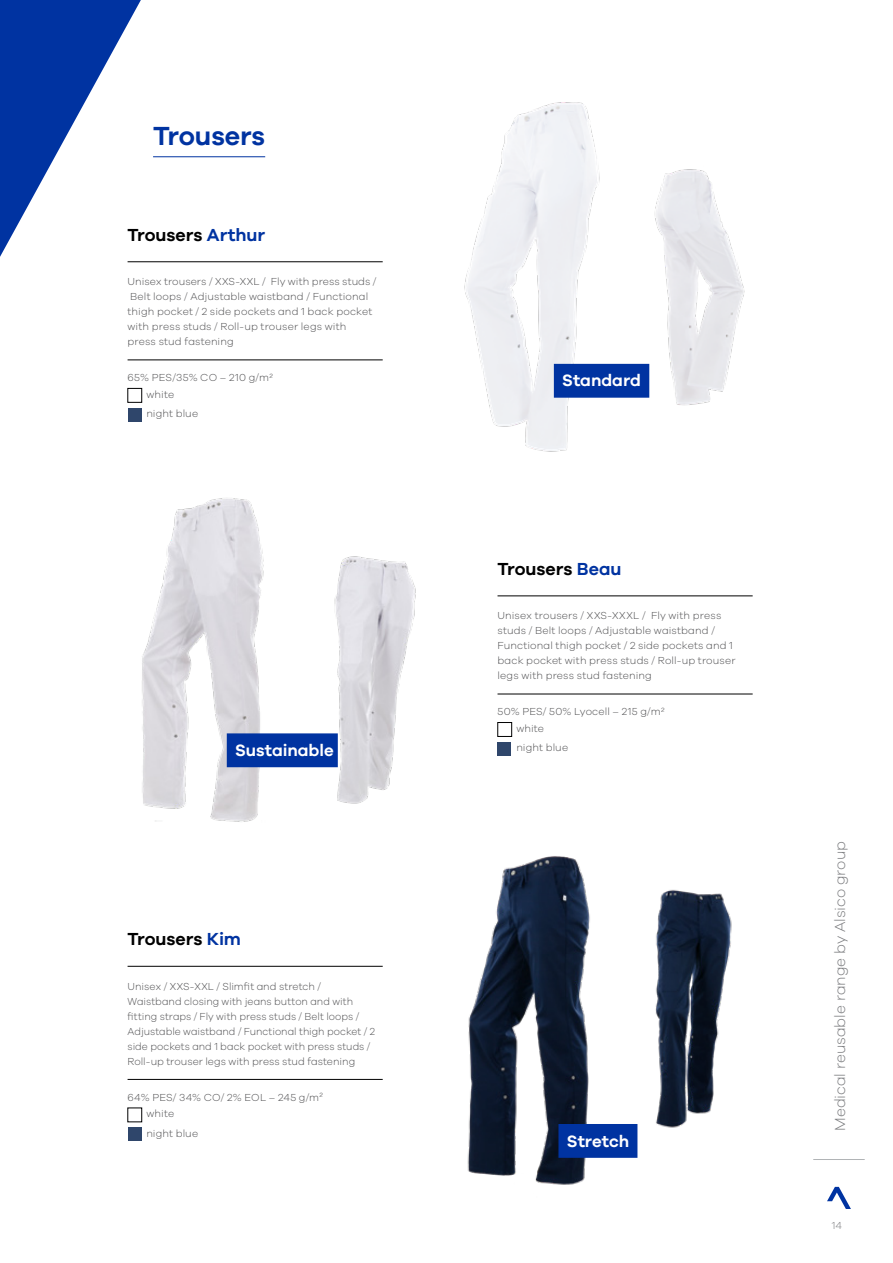
<style>
.page{position:relative;width:893px;height:1263px;background:#fff}
.page>*{position:absolute;margin:0;border:0;box-sizing:border-box;transform-origin:0 0}
.t1{font:600 27px "Galano Grotesque";letter-spacing:-.005em;color:#0033a1}
.t2{font:600 18px "Galano Grotesque";letter-spacing:-.005em;color:#000}
.t3{font:600 16.95px "Galano Grotesque";letter-spacing:-.005em;color:#fff}
.t4{font:300 15.15px "Galano Grotesque";letter-spacing:-.01em;color:#77787b}
.t5{font:300 10.5px/15px "Galano Grotesque";letter-spacing:.01em;color:#4d4d4f}
.t6{font:300 10.5px "Galano Grotesque";color:#77787b}
.s1{color:#0033a1}
</style>
<div class="page">
<svg style="left:827px;top:1187px;width:24px;height:22px"></svg>
<hr style="left:813px;top:1159px;width:52px;height:1px;background:#b1b4b6">
<svg style="left:0;top:0;width:141px;height:257px"></svg>
<img style="left:464px;top:102px;width:146px;height:350px">
<img style="left:654px;top:169px;width:91px;height:237px">
<hr style="left:128px;top:261px;width:255px;height:1px;background:#000">
<hr style="left:128px;top:359px;width:255px;height:1px;background:#000">
<div style="left:128px;top:388px;width:14px;height:15px;border:1px solid #000"></div>
<div style="left:128px;top:408px;width:13px;height:14px;background:#2f466b"></div>
<hr style="left:153px;top:156px;width:112px;height:1px;background:#0033a1">
<div style="left:554px;top:364px;width:95px;height:34px;background:#0033a1"></div>
<img style="left:467px;top:856px;width:123px;height:329px">
<img style="left:637px;top:889px;width:95px;height:245px">
<hr style="left:128px;top:966px;width:255px;height:1px;background:#000">
<hr style="left:128px;top:1079px;width:255px;height:1px;background:#000">
<div style="left:128px;top:1108px;width:14px;height:14px;border:1px solid #000"></div>
<div style="left:128px;top:1127px;width:13px;height:14px;background:#2f466b"></div>
<div style="left:558px;top:1124px;width:79px;height:34px;background:#0033a1"></div>
<img style="left:142px;top:498px;width:132px;height:324px">
<img style="left:325px;top:556px;width:91px;height:248px">
<hr style="left:497px;top:595px;width:256px;height:1px;background:#000">
<hr style="left:497px;top:694px;width:256px;height:1px;background:#000">
<div style="left:497px;top:722px;width:15px;height:15px;border:1px solid #000"></div>
<div style="left:497px;top:742px;width:14px;height:14px;background:#2f466b"></div>
<div style="left:227px;top:733px;width:111px;height:34px;background:#0033a1"></div>
<h1 class="t1" style="left:153px;top:119px;width:114px">Trousers</h1>
<h2 class="t2" style="left:128px;top:223px;width:139px">Trousers <span class="s1">Arthur</span></h2>
<p class="t5" style="left:128px;top:274px;width:250px">Unisex trousers / XXS-XXL / Fly with press studs / Belt loops / Adjustable waistband / Functional thigh pocket / 2 side pockets and 1 back pocket with press studs / Roll-up trouser legs with press stud fastening</p>
<p class="t5" style="left:146px;top:369px;width:128px;line-height:16.5px;text-indent:-19px">65% PES/35% CO – 210 g/m<sup>2 </sup>white</p>
<p class="t5" style="left:146px;top:406px;width:53px">night blue</p>
<h3 class="t3" style="left:562px;top:370px;width:81px">Standard</h3>
<h2 class="t2" style="left:497px;top:558px;width:126px">Trousers <span class="s1">Beau</span></h2>
<p class="t5" style="left:497px;top:608px;width:240px">Unisex trousers / XXS-XXXL / Fly with press studs / Belt loops / Adjustable waistband / Functional thigh pocket / 2 side pockets and 1 back pocket with press studs / Roll-up trouser legs with press stud fastening</p>
<p class="t5" style="left:516px;top:703px;width:150px;line-height:16.5px;text-indent:-19px">50% PES/ 50% Lyocell – 215 g/m<sup>2 </sup>white</p>
<h3 class="t3" style="left:235px;top:740px;width:100px">Sustainable</h3>
<p class="t5" style="left:516px;top:740px;width:53px">night blue</p>
<h2 class="t2" style="left:128px;top:928px;width:115px">Trousers <span class="s1">Kim</span></h2>
<p class="t5" style="left:128px;top:978px;width:249px">Unisex / XXS-XXL / Slimfit and stretch / Waistband closing with jeans button and with fitting straps / Fly with press studs / Belt loops / Adjustable waistband / Functional thigh pocket / 2 side pockets and 1 back pocket with press studs / Roll-up trouser legs with press stud fastening</p>
<p class="t5" style="left:146px;top:1088px;width:178px;line-height:16.5px;text-indent:-19px">64% PES/ 34% CO/ 2% EOL – 245 g/m<sup>2 </sup>white</p>
<p class="t5" style="left:146px;top:1125px;width:53px">night blue</p>
<h3 class="t3" style="left:567px;top:1130px;width:64px">Stretch</h3>
<h3 class="t4" style="left:831px;top:1131px;width:291px;rotate:-90deg">Medical reusable range by Alsico group</h3>
<p class="t6" style="left:832px;top:1219px;width:12px">14</p>
</div>
